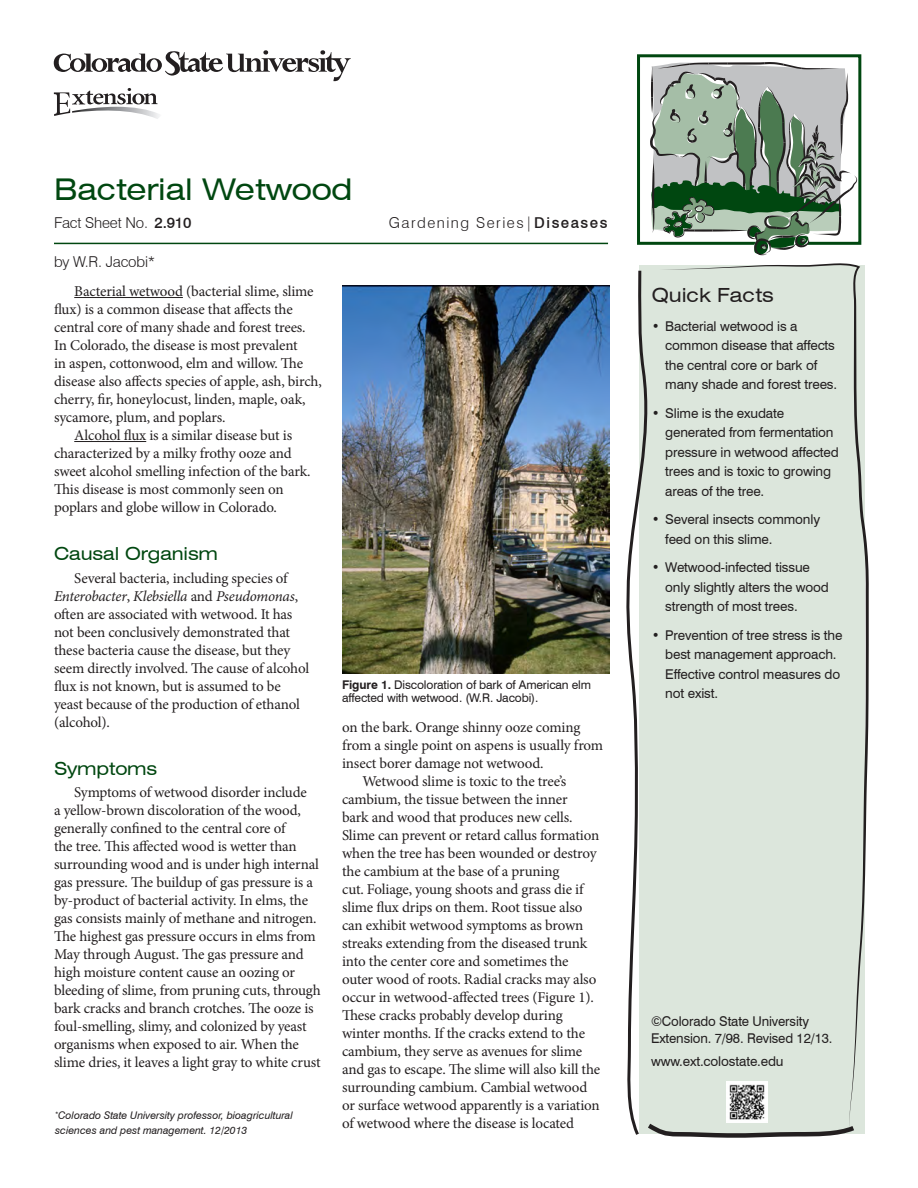
<style>
.page{position:relative;width:918px;height:1188px;background:#fff}
.page>*{position:absolute;margin:0;border:0;box-sizing:border-box;transform-origin:0 0}
.t1{font:expanded 30px "Swiss 721 BT";letter-spacing:-.01em;color:#004710}
.QF_subhead{font:expanded 19.5px "Swiss 721 BT";color:#231f20}
.subhead_1{font:expanded 18px "Swiss 721 BT";letter-spacing:-.01em;color:#004710}
.body{font:15px/18px "Minion Pro";letter-spacing:-.01em;color:#231f20}
.author{font:300 15px "Swiss 721 BT";letter-spacing:-.01em;color:#231f20}
.author-2{font:300 15px "Swiss 721 BT";letter-spacing:.1em;color:#231f20}
.copyright{font:13.5px/19.5px "Swiss 721 BT";letter-spacing:-.01em;color:#231f20}
.figure_caption{font:12px/13.5px "Swiss 721 BT";letter-spacing:-.01em;color:#231f20}
.author_info{font:italic 10.5px/15px "Swiss 721 BT";color:#231f20}
.s1{font-weight:500}
.s2{font-style:italic}
.s3{font-weight:700}
</style>
<div class="page">
<svg style="left:54px;top:88px;width:105px;height:31px"></svg>
<svg style="left:54px;top:50px;width:297px;height:31px"></svg>
<hr style="left:54px;top:243px;width:554px;height:1px;background:#004710">
<div style="left:637px;top:54px;width:224px;height:191px;border:3px solid #004710"></div>
<svg style="left:659px;top:263px;width:210px;height:869px;fill:#dce6dc"></svg>
<svg style="left:626px;top:268px;width:233px;height:870px;background:#d9e2d9"></svg>
<svg style="left:650px;top:62px;width:207px;height:193px"></svg>
<hr style="left:74px;top:297px;width:109px;height:1px;background:#231f20">
<hr style="left:74px;top:441px;width:72px;height:1px;background:#231f20">
<img style="left:342px;top:285px;width:267px;height:388px">
<img style="left:727px;top:1082px;width:40px;height:41px">
<p class="t1" style="left:54px;top:171px;width:300px">Bacterial Wetwood</p>
<p class="author" style="left:54px;top:214px;width:139px">Fact Sheet No. <span class="s1">2.910</span></p>
<p class="author-2" style="left:389px;top:214px;width:220px">Gardening Series|<span class="s1">Diseases</span></p>
<p class="author" style="left:54px;top:253px;width:103px">by W.R. Jacobi*</p>
<p class="body" style="left:54px;top:282px;width:269px;text-indent:20px">Bacterial wetwood (bacterial slime, slime flux) is a common disease that affects the central core of many shade and forest trees.<br>In Colorado, the disease is most prevalent<br>in aspen, cottonwood, elm and willow. The disease also affects species of apple, ash, birch, cherry, fir, honeylocust, linden, maple, oak, sycamore, plum, and poplars.</p>
<p class="body" style="left:54px;top:426px;width:258px;text-indent:20px">Alcohol flux is a similar disease but is characterized by a milky frothy ooze and sweet alcohol smelling infection of the bark.<br>This disease is most commonly seen on poplars and globe willow in Colorado.</p>
<p class="subhead_1" style="left:54px;top:543px;width:165px">Causal Organism</p>
<p class="body" style="left:54px;top:569px;width:257px;text-indent:20px">Several bacteria, including species of <span class="s2">Enterobacter</span>, <span class="s2">Klebsiella</span> and <span class="s2">Pseudomonas</span>, often are associated with wetwood. It has not been conclusively demonstrated that these bacteria cause the disease, but they seem directly involved. The cause of alcohol flux is not known, but is assumed to be yeast because of the production of ethanol (alcohol).</p>
<p class="subhead_1" style="left:54px;top:757px;width:105px">Symptoms</p>
<p class="body" style="left:54px;top:783px;width:268px;text-indent:20px">Symptoms of wetwood disorder include<br>a yellow-brown discoloration of the wood, generally confined to the central core of<br>the tree. This affected wood is wetter than surrounding wood and is under high internal gas pressure. The buildup of gas pressure is a by-product of bacterial activity. In elms, the gas consists mainly of methane and nitrogen.<br>The highest gas pressure occurs in elms from May through August. The gas pressure and high moisture content cause an oozing or bleeding of slime, from pruning cuts, through bark cracks and branch crotches. The ooze is foul-smelling, slimy, and colonized by yeast organisms when exposed to air. When the slime dries, it leaves a light gray to white crust</p>
<p class="author_info" style="left:55px;top:1108px;width:239px"><sup>*</sup>Colorado State University professor, bioagricultural sciences and pest management. 12/2013</p>
<p class="figure_caption" style="left:342px;top:678px;width:251px"><span class="s3">Figure 1.</span> Discoloration of bark of American elm affected with wetwood. (W.R. Jacobi).</p>
<p class="body" style="left:342px;top:719px;width:263px">on the bark. Orange shinny ooze coming from a single point on aspens is usually from insect borer damage not wetwood.</p>
<p class="body" style="left:342px;top:773px;width:260px;text-indent:20px">Wetwood slime is toxic to the tree’s cambium, the tissue between the inner<br>bark and wood that produces new cells.<br>Slime can prevent or retard callus formation when the tree has been wounded or destroy the cambium at the base of a pruning<br>cut. Foliage, young shoots and grass die if slime flux drips on them. Root tissue also can exhibit wetwood symptoms as brown streaks extending from the diseased trunk into the center core and sometimes the outer wood of roots. Radial cracks may also occur in wetwood-affected trees (Figure 1).<br>These cracks probably develop during winter months. If the cracks extend to the cambium, they serve as avenues for slime and gas to escape. The slime will also kill the surrounding cambium. Cambial wetwood or surface wetwood apparently is a variation of wetwood where the disease is located</p>
<p class="QF_subhead" style="left:652px;top:283px;width:124px">Quick Facts</p>
<p class="copyright" style="left:665px;top:316px;width:173px;text-indent:-14px">• Bacterial wetwood is a common disease that affects the central core or bark of many shade and forest trees.</p>
<p class="copyright" style="left:665px;top:403px;width:175px;text-indent:-14px">• Slime is the exudate generated from fermentation pressure in wetwood affected trees and is toxic to growing areas of the tree.</p>
<p class="copyright" style="left:665px;top:509px;width:156px;text-indent:-14px">• Several insects commonly feed on this slime.</p>
<p class="copyright" style="left:665px;top:557px;width:165px;text-indent:-14px">• Wetwood-infected tissue only slightly alters the wood strength of most trees.</p>
<p class="copyright" style="left:665px;top:625px;width:179px;text-indent:-14px">• Prevention of tree stress is the best management approach.<br>Effective control measures do not exist.</p>
<p class="copyright" style="left:651px;top:1013px;width:183px;line-height:16.5px">©Colorado State University<br>Extension. 7/98. Revised 12/13.</p>
<p class="copyright" style="left:651px;top:1052px;width:134px">www.ext.colostate.edu</p>
</div>
